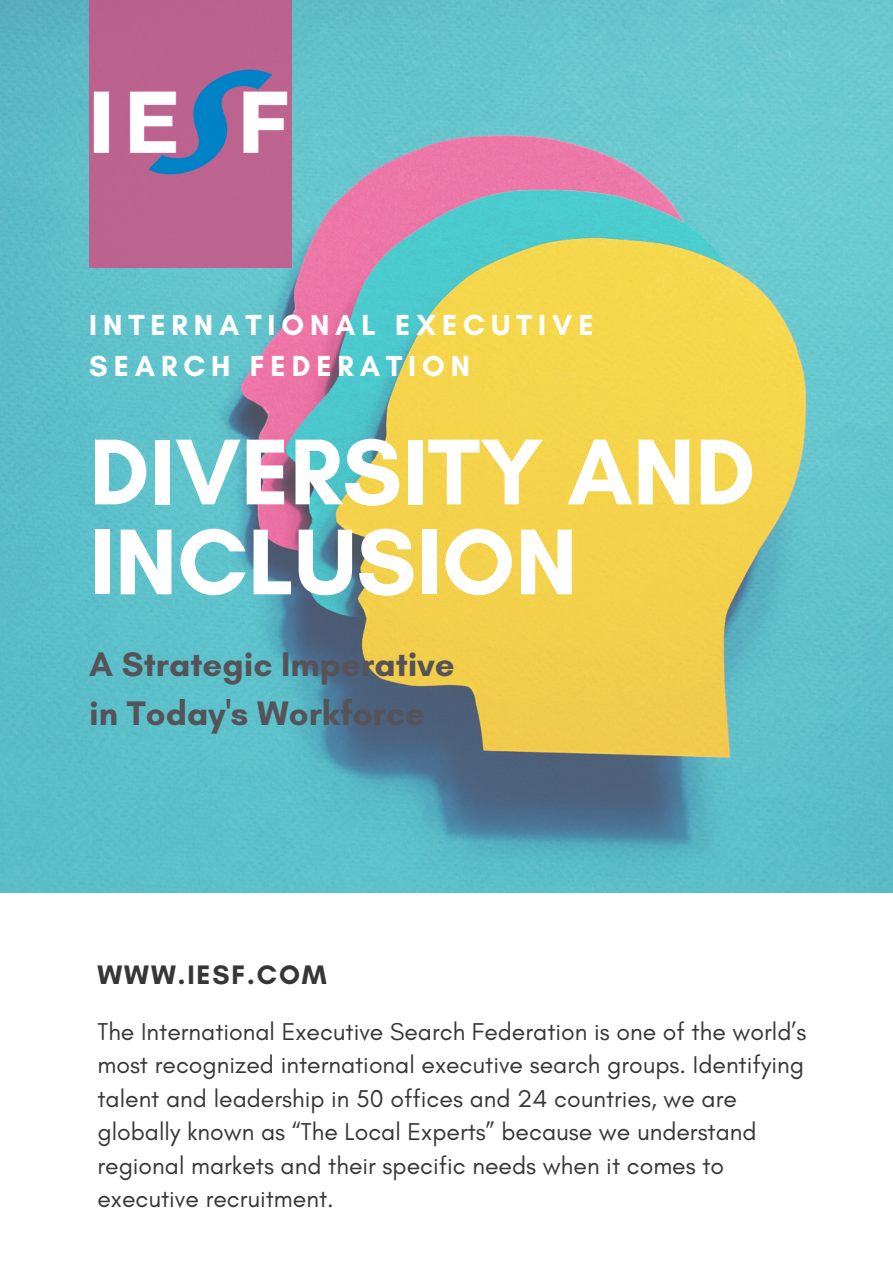
<style>
.page{position:relative;width:893px;height:1264px;background:#fff}
.page>*{position:absolute;margin:0;border:0;box-sizing:border-box;transform-origin:0 0}
.t1{font:700 95.1px/89.8px "Glacial Indifference";color:#fff}
.t2{font:700 34.65px "Glacial Indifference";color:#555358}
.t3{font:700 29.55px/40.5px "Glacial Indifference";letter-spacing:.2em;color:#fff}
.t4{font:700 27.3px "Glacial Indifference";letter-spacing:.07em;color:#363636}
.t5{font:24.75px/33.5px "Glacial Indifference";color:#363636}
</style>
<div class="page">
<img style="left:0;top:0;width:892px;height:892px">
<div style="left:89px;top:0;width:203px;height:268px;background:#bc628f"></div>
<img style="left:93px;top:69px;width:195px;height:106px">
<p class="t3" style="left:89px;top:304px;width:506px">INTERNATIONAL EXECUTIVE<br>SEARCH FEDERATION</p>
<p class="t1" style="left:89px;top:426px;width:667px">DIVERSITY AND<br>INCLUSION</p>
<p class="t2" style="left:89px;top:642px;width:367px">A Strategic Imperative</p>
<p class="t2" style="left:89px;top:692px;width:337px">in Today's Workforce</p>
<p class="t4" style="left:97px;top:957px;width:231px">WWW.IESF.COM</p>
<p class="t5" style="left:97px;top:1014px;width:710px">The International Executive Search Federation is one of the world’s most recognized international executive search groups. Identifying talent and leadership in 50 offices and 24 countries, we are globally known as “The Local Experts” because we understand regional markets and their specific needs when it comes to executive recruitment.</p>
</div>
